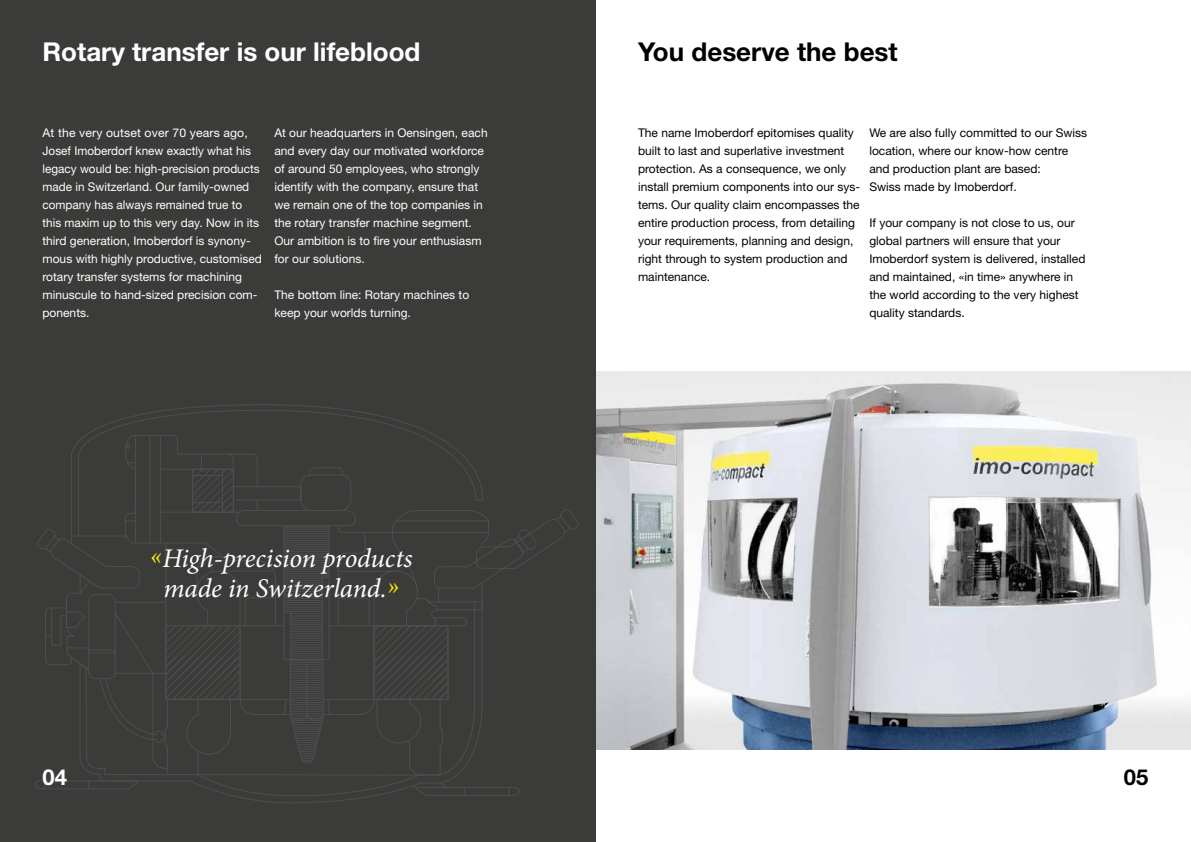
<style>
.page{position:relative;width:1191px;height:842px;background:#fff}
.page>*{position:absolute;margin:0;border:0;box-sizing:border-box;transform-origin:0 0}
.t1{font:italic 27px/30px "Minion Pro";letter-spacing:-.005em;color:#fff;text-align:center}
.t2{font:700 26px "Helvetica Neue LT Std";color:#fff}
.t3{font:700 26px "Helvetica Neue LT Std";color:#000}
.t4{font:700 22px "Helvetica Neue LT Std";color:#fff}
.t5{font:700 22px "Helvetica Neue LT Std";color:#000}
.t6{font:12px/18px "Helvetica Neue LT Std";color:#fff}
.t7{font:12px/18px "Helvetica Neue LT Std";color:#000}
.s1{color:#ffed00}
</style>
<div class="page">
<img style="left:595px;top:371px;width:596px;height:378px">
<div style="left:0;top:0;width:595px;height:842px;background:#3b3b3a"></div>
<svg style="left:71px;top:404px;width:389px;height:49px"></svg>
<svg style="left:126px;top:443px;width:4px;height:6px"></svg>
<svg style="left:35px;top:453px;width:485px;height:343px"></svg>
<svg style="left:449px;top:528px;width:89px;height:74px"></svg>
<hr style="left:115px;top:602px;width:50px;height:1px;background:#565656">
<svg style="left:166px;top:700px;width:164px;height:103px"></svg>
<svg style="left:191px;top:468px;width:160px;height:6px"></svg>
<svg style="left:165px;top:474px;width:284px;height:226px"></svg>
<h2 class="t2" style="left:43px;top:36px;width:379px">Rotary transfer is our lifeblood</h2>
<h2 class="t3" style="left:638px;top:36px;width:261px">You deserve the best</h2>
<p class="t6" style="left:274px;top:124px;width:215px">At our headquarters in Oensingen, each and every day our motivated workforce of around 50 employees, who strongly identify with the company, ensure that we remain one of the top companies in the rotary transfer machine segment.<br>Our ambition is to fire your enthusiasm for our solutions.</p>
<p class="t6" style="left:274px;top:286px;width:196px">The bottom line: Rotary machines to keep your worlds turning.</p>
<p class="t6" style="left:43px;top:124px;width:221px">At the very outset over 70 years ago, Josef Imoberdorf knew exactly what his legacy would be: high-precision products made in Switzerland. Our family-owned company has always remained true to this maxim up to this very day. Now in its third generation, Imoberdorf is synony&shy;mous with highly productive, customised rotary transfer systems for machining minuscule to hand-sized precision com&shy;ponents.</p>
<p class="t7" style="left:638px;top:124px;width:224px">The name Imoberdorf epitomises quality built to last and superlative investment protection. As a consequence, we only install premium components into our sys&shy;tems. Our quality claim encompasses the entire production process, from detailing your requirements, planning and design, right through to system production and maintenance.</p>
<p class="t7" style="left:869px;top:124px;width:219px">We are also fully committed to our Swiss location, where our know-how centre and production plant are based:<br>Swiss made by Imoberdorf.</p>
<p class="t7" style="left:869px;top:214px;width:218px">If your company is not close to us, our global partners will ensure that your Imoberdorf system is delivered, installed and maintained‚ «in time» anywhere in the world according to the very highest quality standards.</p>
<h1 class="t1" style="left:150px;top:544px;width:264px"><span class="s1">«</span>High-precision products made in Switzerland.<span class="s1">»</span></h1>
<h3 class="t4" style="left:43px;top:764px;width:26px">04</h3>
<h3 class="t5" style="left:1124px;top:764px;width:26px">05</h3>
</div>
